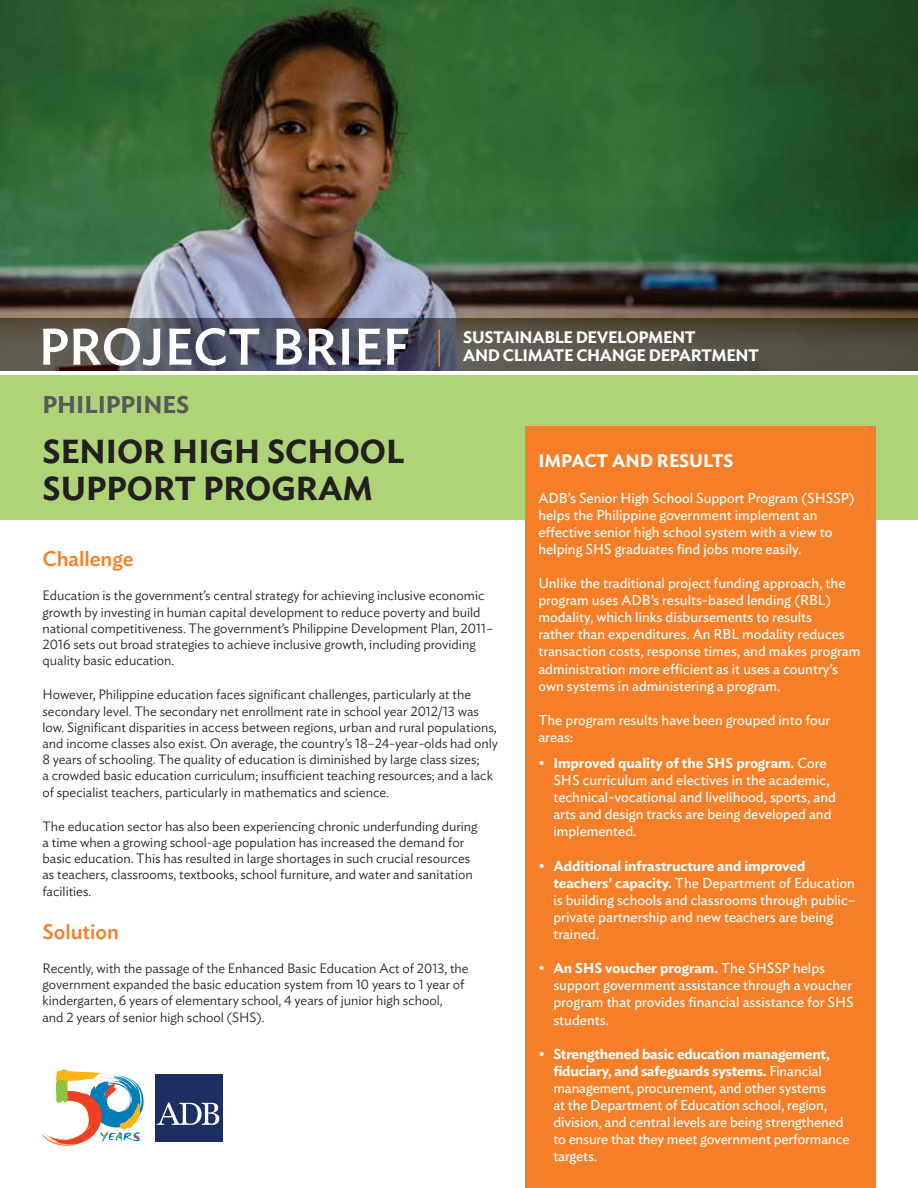
<style>
.page{position:relative;width:918px;height:1188px;background:#fff}
.page>*{position:absolute;margin:0;border:0;box-sizing:border-box;transform-origin:0 0}
.t1{font:500 51px "Ideal Sans";color:#fff}
.t2{font:600 33px/37.5px "Ideal Sans";color:#231f20}
.t3{font:600 24px "Ideal Sans";color:#58595b}
.t4{font:500 21px "Ideal Sans";color:#f57f28}
.t5{font:600 18px "Ideal Sans";color:#fff}
.t6{font:600 16.5px/18px "Ideal Sans";letter-spacing:-.02em;color:#fff}
.t7{font:14.25px/17.1px "Ideal Sans";color:#fff}
.t8{font:300 13.5px/16.2px "Ideal Sans";color:#231f20}
.s1{font-weight:600}
</style>
<div class="page">
<img style="left:0;top:0;width:918px;height:319px">
<img style="left:0;top:319px;width:918px;height:52px">
<svg style="left:42px;top:1069px;width:102px;height:76px"></svg>
<div style="left:155px;top:1074px;width:67px;height:68px;background:#1c2f63"></div>
<svg style="left:157px;top:1102px;width:62px;height:23px"></svg>
<hr style="left:438px;top:329px;width:2px;height:38px;background:#f57f28">
<div style="left:0;top:375px;width:918px;height:145px;background:#aed477"></div>
<div style="left:525px;top:426px;width:350px;height:762px;background:#f57f28"></div>
<h1 class="t1" style="left:39px;top:327px;width:373px">PROJECT BRIEF</h1>
<h3 class="t3" style="left:43px;top:396px;width:148px">PHILIPPINES</h3>
<h2 class="t2" style="left:43px;top:436px;width:363px">SENIOR HIGH SCHOOL<br>SUPPORT PROGRAM</h2>
<p class="t6" style="left:463px;top:330px;width:297px">SUSTAINABLE DEVELOPMENT<br>AND CLIMATE CHANGE DEPARTMENT</p>
<h3 class="t5" style="left:538px;top:454px;width:197px">IMPACT AND RESULTS</h3>
<p class="t7" style="left:538px;top:490px;width:318px">ADB’s Senior High School Support Program (SHSSP) helps the Philippine government implement an effective senior high school system with a view to helping SHS graduates find jobs more easily.</p>
<p class="t7" style="left:538px;top:576px;width:323px">Unlike the traditional project funding approach, the program uses ADB’s results-based lending (RBL) modality, which links disbursements to results<br>rather than expenditures. An RBL modality reduces transaction costs, response times, and makes program administration more efficient as it uses a country’s own systems in administering a program.</p>
<p class="t7" style="left:538px;top:713px;width:294px">The program results have been grouped into four areas:</p>
<p class="t7" style="left:553px;top:756px;width:284px"><span class="s1">Improved quality of the SHS program.</span> Core SHS curriculum and electives in the academic, technical-vocational and livelihood, sports, and arts and design tracks are being developed and implemented.</p>
<p class="t7" style="left:553px;top:859px;width:304px"><span class="s1">Additional infrastructure and improved teachers’ capacity.</span> The Department of Education is building schools and classrooms through public– private partnership and new teachers are being trained.</p>
<p class="t7" style="left:553px;top:961px;width:302px"><span class="s1">An SHS voucher program.</span> The SHSSP helps support government assistance through a voucher program that provides financial assistance for SHS students.</p>
<p class="t7" style="left:553px;top:1047px;width:298px"><span class="s1">Strengthened basic education management, fiduciary, and safeguards systems.</span> Financial management, procurement, and other systems<br>at the Department of Education school, region, division, and central levels are being strengthened to ensure that they meet government performance targets.</p>
<h3 class="t4" style="left:43px;top:551px;width:93px">Challenge</h3>
<p class="t8" style="left:43px;top:589px;width:452px">Education is the government’s central strategy for achieving inclusive economic growth by investing in human capital development to reduce poverty and build national competitiveness. The government’s Philippine Development Plan, 2011– 2016 sets out broad strategies to achieve inclusive growth, including providing quality basic education.</p>
<p class="t8" style="left:43px;top:688px;width:457px">However, Philippine education faces significant challenges, particularly at the secondary level. The secondary net enrollment rate in school year 2012/13 was low. Significant disparities in access between regions, urban and rural populations, and income classes also exist. On average, the country’s 18–24-year-olds had only 8 years of schooling. The quality of education is diminished by large class sizes;<br>a crowded basic education curriculum; insufficient teaching resources; and a lack of specialist teachers, particularly in mathematics and science.</p>
<p class="t8" style="left:43px;top:819px;width:437px">The education sector has also been experiencing chronic underfunding during a time when a growing school-age population has increased the demand for basic education. This has resulted in large shortages in such crucial resources as teachers, classrooms, textbooks, school furniture, and water and sanitation facilities.</p>
<h3 class="t4" style="left:43px;top:923px;width:78px">Solution</h3>
<p class="t8" style="left:43px;top:962px;width:428px">Recently, with the passage of the Enhanced Basic Education Act of 2013, the government expanded the basic education system from 10 years to 1 year of kindergarten, 6 years of elementary school, 4 years of junior high school,<br>and 2 years of senior high school (SHS).</p>
</div>
